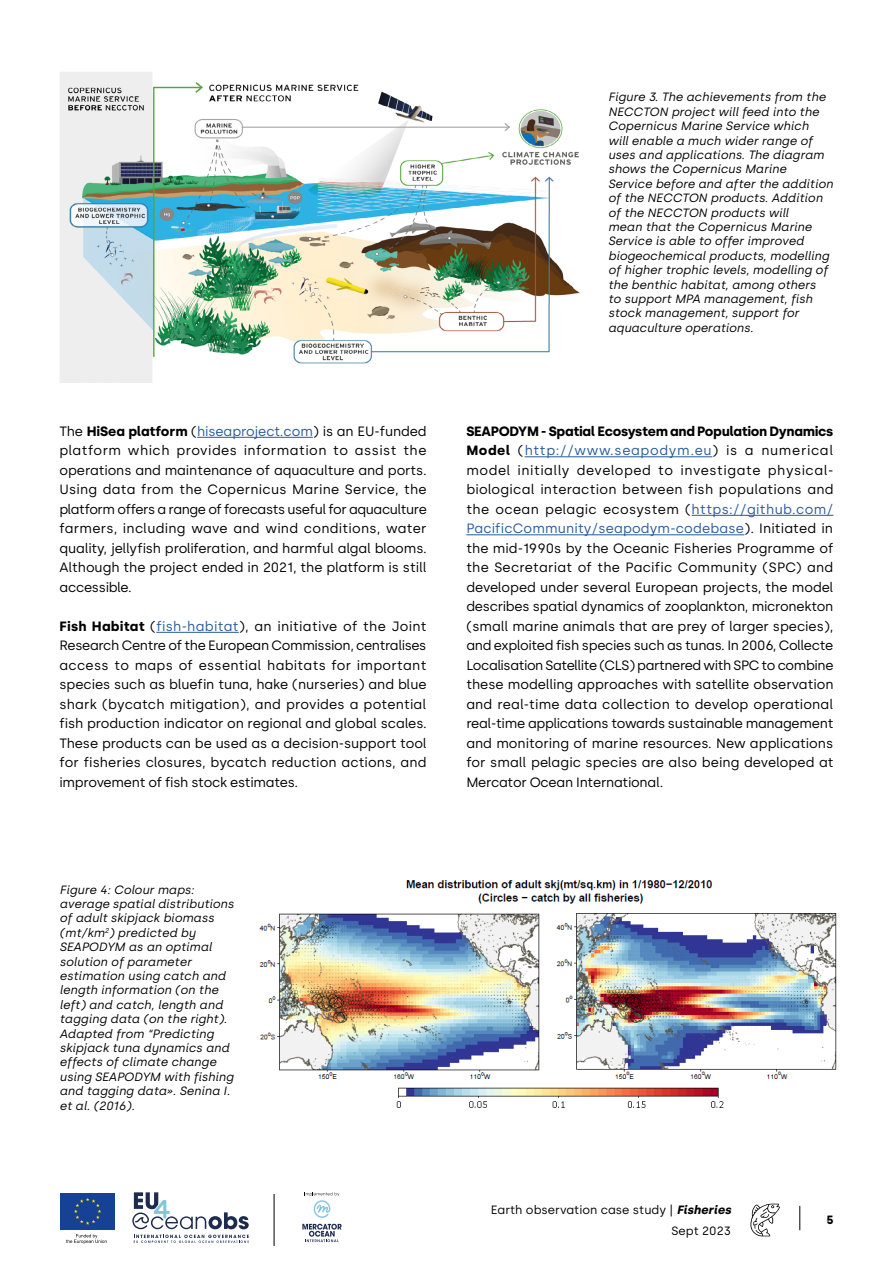
<style>
.page{position:relative;width:893px;height:1263px;background:#fff}
.page>*{position:absolute;margin:0;border:0;box-sizing:border-box;transform-origin:0 0}
.t1{font:13.5px/19.5px "Silka";letter-spacing:-.02em;color:#000;text-align:justify}
.t2{font:italic 12px/14.4px "Silka";color:#000}
.t3{font:12px "Silka";color:#000}
.t4{font:700 12px "Silka";color:#000}
.s1{font-weight:700}
.s2{color:#275b9b}
.s3{font-weight:700;font-style:italic}
</style>
<div class="page">
<hr style="left:197px;top:437px;width:116px;height:1px;background:#275b9b">
<hr style="left:156px;top:632px;width:83px;height:1px;background:#275b9b">
<hr style="left:525px;top:456px;width:187px;height:1px;background:#275b9b">
<hr style="left:692px;top:515px;width:141px;height:1px;background:#275b9b">
<hr style="left:466px;top:534px;width:278px;height:1px;background:#275b9b">
<img style="left:60px;top:72px;width:520px;height:311px">
<img style="left:259px;top:880px;width:578px;height:228px">
<svg style="left:132px;top:1192px;width:117px;height:51px"></svg>
<svg style="left:66px;top:1234px;width:41px;height:10px"></svg>
<svg style="left:60px;top:1193px;width:55px;height:37px"></svg>
<div style="left:61px;top:1193px;width:54px;height:36px;background:#164194"></div>
<svg style="left:74px;top:1198px;width:27px;height:27px"></svg>
<svg style="left:302px;top:1224px;width:40px;height:18px"></svg>
<svg style="left:305px;top:1192px;width:34px;height:26px"></svg>
<hr style="left:274px;top:1194px;width:1px;height:52px;background:#000">
<svg style="left:799px;top:1206px;width:1px;height:24px"></svg>
<svg style="left:750px;top:1204px;width:30px;height:32px"></svg>
<p class="t1" style="left:60px;top:421px;width:369px">The <span class="s1">HiSea platform</span> (<span class="s2">hiseaproject.com</span>) is an EU-funded platform which provides information to assist the operations and maintenance of aquaculture and ports.<br>Using data from the Copernicus Marine Service, the platform offers a range of forecasts useful for aquaculture farmers, including wave and wind conditions, water quality, jellyfish proliferation, and harmful algal blooms.<br>Although the project ended in 2021, the platform is still accessible.</p>
<p class="t1" style="left:60px;top:616px;width:369px"><span class="s1">Fish Habitat</span> (<span class="s2">fish-habitat</span>), an initiative of the Joint Research Centre of the European Commission, centralises access to maps of essential habitats for important species such as bluefin tuna, hake (nurseries) and blue shark (bycatch mitigation), and provides a potential fish production indicator on regional and global scales.<br>These products can be used as a decision-support tool for fisheries closures, bycatch reduction actions, and improvement of fish stock estimates.</p>
<p class="t2" style="left:60px;top:882px;width:176px">Figure 4: Colour maps: average spatial distributions of adult skipjack biomass (mt/km<sup>2</sup>) predicted by<br>SEAPODYM as an optimal solution of parameter estimation using catch and length information (on the left) and catch, length and tagging data (on the right).<br>Adapted from “Predicting skipjack tuna dynamics and effects of climate change using SEAPODYM with fishing and tagging data». Senina I. et al. (2016).</p>
<p class="t2" style="left:608px;top:90px;width:227px">Figure 3. The achievements from the NECCTON project will feed into the Copernicus Marine Service which<br>will enable a much wider range of uses and applications. The diagram shows the Copernicus Marine Service before and after the addition of the NECCTON products. Addition of the NECCTON products will<br>mean that the Copernicus Marine Service is able to offer improved biogeochemical products, modelling of higher trophic levels, modelling of the benthic habitat, among others<br>to support MPA management, fish stock management, support for aquaculture operations.</p>
<p class="t1" style="left:466px;top:421px;width:369px"><span class="s1">SEAPODYM - Spatial Ecosystem and Population Dynamics Model</span> (<span class="s2">http://www.seapodym.eu</span>) is a numerical model initially developed to investigate physical&shy;biological interaction between fish populations and the ocean pelagic ecosystem (<span class="s2">https://github.com/ PacificCommunity/seapodym-codebase</span>). Initiated in the mid-1990s by the Oceanic Fisheries Programme of the Secretariat of the Pacific Community (SPC) and developed under several European projects, the model describes spatial dynamics of zooplankton, micronekton (small marine animals that are prey of larger species), and exploited fish species such as tunas. In 2006, Collecte Localisation Satellite (CLS) partnered with SPC to combine these modelling approaches with satellite observation and real-time data collection to develop operational real-time applications towards sustainable management and monitoring of marine resources. New applications for small pelagic species are also being developed at Mercator Ocean International.</p>
<p class="t3" style="left:491px;top:1202px;width:242px">Earth observation case study | <span class="s3">Fisheries</span></p>
<p class="t3" style="left:671px;top:1223px;width:61px">Sept 2023</p>
<p class="t4" style="left:826px;top:1212px;width:9px">5</p>
</div>
